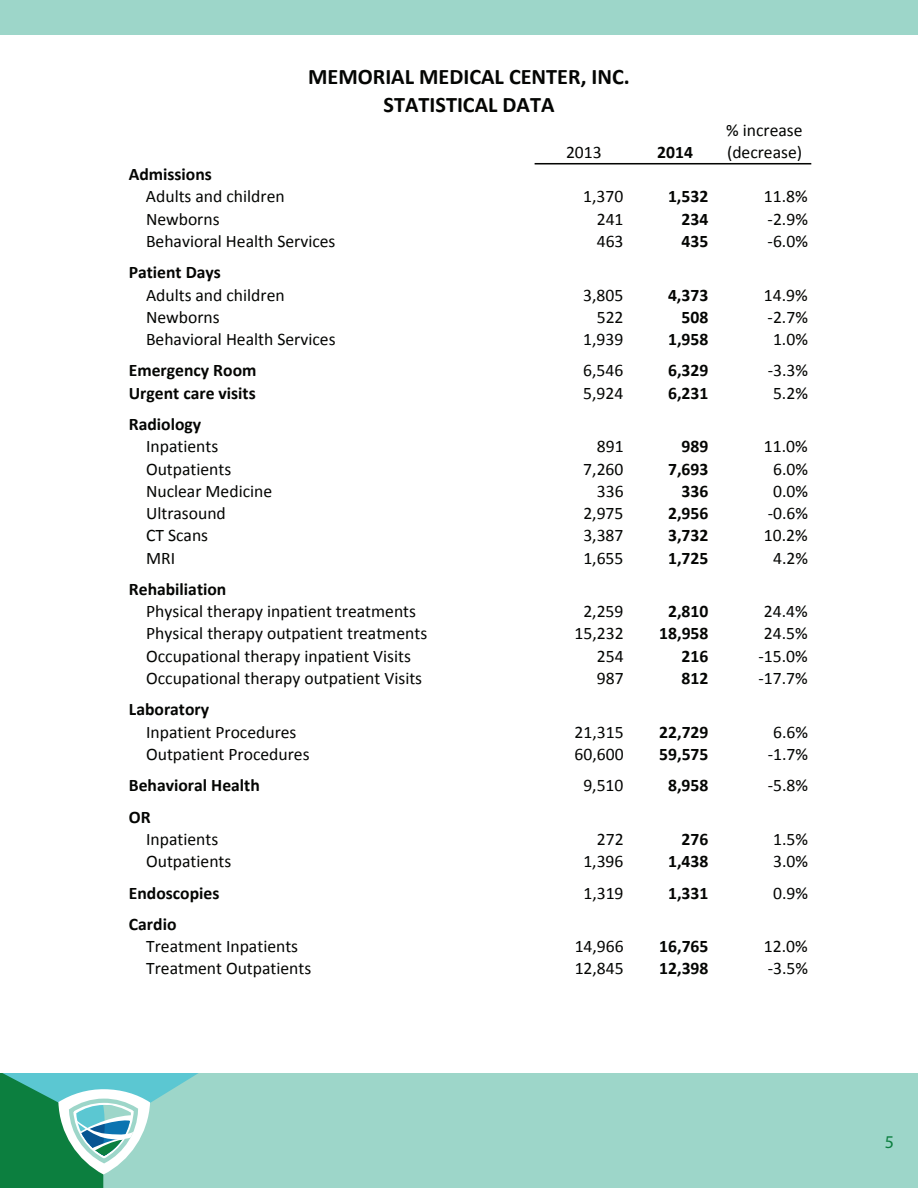
<style>
.page{position:relative;width:918px;height:1188px;background:#fff}
.page>*{position:absolute;margin:0;border:0;box-sizing:border-box;transform-origin:0 0}
.t1{font:700 22.2px/28.3px "Calibri";color:#040503;text-align:center}
.t2{font:18px "Myriad Pro";color:#0c7f3f}
.t3{font:17.7px "Calibri";color:#040503}
.t4{font:700 17.7px "Calibri";color:#040503}
</style>
<div class="page">
<div style="left:0;top:0;width:918px;height:36px;background:#9dd6c9"></div>
<div style="left:442px;top:1001px;width:476px;height:187px;background:#9dd6c9"></div>
<div style="left:292px;top:1073px;width:150px;height:115px;background:#9dd6c9"></div>
<svg style="left:0;top:1073px;width:292px;height:115px;background:#79c1ae"></svg>
<div style="left:0;top:36px;width:918px;height:1037px;background:#fff"></div>
<hr style="left:535px;top:163px;width:276px;height:2px;background:#040503">
<p class="t1" style="left:308px;top:64px;width:323px">MEMORIAL MEDICAL CENTER, INC.<br>STATISTICAL DATA</p>
<p class="t3" style="left:726px;top:123px;width:78px">% increase</p>
<p class="t3" style="left:566px;top:146px;width:37px">2013</p>
<p class="t4" style="left:657px;top:146px;width:37px">2014</p>
<p class="t3" style="left:727px;top:146px;width:77px">(decrease)</p>
<p class="t4" style="left:129px;top:168px;width:85px">Admissions</p>
<p class="t3" style="left:146px;top:190px;width:140px">Adults and children</p>
<p class="t3" style="left:583px;top:190px;width:42px">1,370</p>
<p class="t4" style="left:668px;top:190px;width:42px">1,532</p>
<p class="t3" style="left:764px;top:190px;width:45px">11.8%</p>
<p class="t3" style="left:146px;top:212px;width:75px">Newborns</p>
<p class="t3" style="left:597px;top:212px;width:28px">241</p>
<p class="t4" style="left:682px;top:213px;width:28px">234</p>
<p class="t3" style="left:768px;top:212px;width:42px">‐2.9%</p>
<p class="t3" style="left:146px;top:235px;width:191px">Behavioral Health Services</p>
<p class="t3" style="left:597px;top:235px;width:28px">463</p>
<p class="t4" style="left:682px;top:235px;width:28px">435</p>
<p class="t3" style="left:768px;top:235px;width:42px">‐6.0%</p>
<p class="t4" style="left:129px;top:266px;width:94px">Patient Days</p>
<p class="t3" style="left:146px;top:288px;width:140px">Adults and children</p>
<p class="t3" style="left:583px;top:288px;width:42px">3,805</p>
<p class="t4" style="left:668px;top:289px;width:42px">4,373</p>
<p class="t3" style="left:764px;top:288px;width:45px">14.9%</p>
<p class="t3" style="left:146px;top:311px;width:75px">Newborns</p>
<p class="t3" style="left:597px;top:311px;width:28px">522</p>
<p class="t4" style="left:682px;top:311px;width:28px">508</p>
<p class="t3" style="left:768px;top:311px;width:42px">‐2.7%</p>
<p class="t3" style="left:146px;top:333px;width:191px">Behavioral Health Services</p>
<p class="t3" style="left:583px;top:333px;width:42px">1,939</p>
<p class="t4" style="left:668px;top:333px;width:42px">1,958</p>
<p class="t3" style="left:773px;top:333px;width:36px">1.0%</p>
<p class="t4" style="left:129px;top:364px;width:129px">Emergency Room</p>
<p class="t3" style="left:583px;top:364px;width:42px">6,546</p>
<p class="t4" style="left:668px;top:364px;width:42px">6,329</p>
<p class="t3" style="left:768px;top:364px;width:42px">‐3.3%</p>
<p class="t4" style="left:129px;top:387px;width:128px">Urgent care visits</p>
<p class="t3" style="left:583px;top:386px;width:42px">5,924</p>
<p class="t4" style="left:668px;top:387px;width:42px">6,231</p>
<p class="t3" style="left:773px;top:386px;width:36px">5.2%</p>
<p class="t4" style="left:129px;top:418px;width:74px">Radiology</p>
<p class="t3" style="left:146px;top:440px;width:74px">Inpatients</p>
<p class="t3" style="left:597px;top:440px;width:28px">891</p>
<p class="t4" style="left:682px;top:440px;width:28px">989</p>
<p class="t3" style="left:764px;top:440px;width:45px">11.0%</p>
<p class="t3" style="left:146px;top:462px;width:87px">Outpatients</p>
<p class="t3" style="left:583px;top:462px;width:42px">7,260</p>
<p class="t4" style="left:668px;top:463px;width:42px">7,693</p>
<p class="t3" style="left:773px;top:462px;width:36px">6.0%</p>
<p class="t3" style="left:146px;top:485px;width:128px">Nuclear Medicine</p>
<p class="t3" style="left:597px;top:485px;width:28px">336</p>
<p class="t4" style="left:682px;top:485px;width:28px">336</p>
<p class="t3" style="left:773px;top:485px;width:36px">0.0%</p>
<p class="t3" style="left:146px;top:507px;width:81px">Ultrasound</p>
<p class="t3" style="left:583px;top:507px;width:42px">2,975</p>
<p class="t4" style="left:668px;top:507px;width:42px">2,956</p>
<p class="t3" style="left:768px;top:507px;width:42px">‐0.6%</p>
<p class="t3" style="left:146px;top:529px;width:64px">CT Scans</p>
<p class="t3" style="left:583px;top:529px;width:42px">3,387</p>
<p class="t4" style="left:668px;top:529px;width:42px">3,732</p>
<p class="t3" style="left:764px;top:529px;width:45px">10.2%</p>
<p class="t3" style="left:146px;top:551px;width:31px">MRI</p>
<p class="t3" style="left:583px;top:551px;width:42px">1,655</p>
<p class="t4" style="left:668px;top:551px;width:42px">1,725</p>
<p class="t3" style="left:773px;top:551px;width:36px">4.2%</p>
<p class="t4" style="left:129px;top:583px;width:99px">Rehabiliation</p>
<p class="t3" style="left:146px;top:605px;width:271px">Physical therapy inpatient treatments</p>
<p class="t3" style="left:583px;top:605px;width:42px">2,259</p>
<p class="t4" style="left:668px;top:605px;width:42px">2,810</p>
<p class="t3" style="left:764px;top:605px;width:45px">24.4%</p>
<p class="t3" style="left:146px;top:627px;width:283px">Physical therapy outpatient treatments</p>
<p class="t3" style="left:575px;top:627px;width:51px">15,232</p>
<p class="t4" style="left:659px;top:627px;width:51px">18,958</p>
<p class="t3" style="left:764px;top:627px;width:45px">24.5%</p>
<p class="t3" style="left:146px;top:649px;width:266px">Occupational therapy inpatient Visits</p>
<p class="t3" style="left:597px;top:649px;width:28px">254</p>
<p class="t4" style="left:682px;top:650px;width:28px">216</p>
<p class="t3" style="left:759px;top:649px;width:51px">‐15.0%</p>
<p class="t3" style="left:146px;top:672px;width:278px">Occupational therapy outpatient Visits</p>
<p class="t3" style="left:597px;top:672px;width:28px">987</p>
<p class="t4" style="left:682px;top:672px;width:28px">812</p>
<p class="t3" style="left:759px;top:672px;width:51px">‐17.7%</p>
<p class="t4" style="left:129px;top:703px;width:82px">Laboratory</p>
<p class="t3" style="left:146px;top:725px;width:152px">Inpatient Procedures</p>
<p class="t3" style="left:575px;top:725px;width:51px">21,315</p>
<p class="t4" style="left:659px;top:726px;width:51px">22,729</p>
<p class="t3" style="left:773px;top:725px;width:36px">6.6%</p>
<p class="t3" style="left:146px;top:748px;width:165px">Outpatient Procedures</p>
<p class="t3" style="left:575px;top:748px;width:51px">60,600</p>
<p class="t4" style="left:659px;top:748px;width:51px">59,575</p>
<p class="t3" style="left:768px;top:748px;width:42px">‐1.7%</p>
<p class="t4" style="left:129px;top:779px;width:133px">Behavioral Health</p>
<p class="t3" style="left:583px;top:779px;width:42px">9,510</p>
<p class="t4" style="left:668px;top:779px;width:42px">8,958</p>
<p class="t3" style="left:768px;top:779px;width:42px">‐5.8%</p>
<p class="t4" style="left:129px;top:811px;width:23px">OR</p>
<p class="t3" style="left:146px;top:833px;width:74px">Inpatients</p>
<p class="t3" style="left:597px;top:833px;width:28px">272</p>
<p class="t4" style="left:682px;top:833px;width:28px">276</p>
<p class="t3" style="left:773px;top:833px;width:36px">1.5%</p>
<p class="t3" style="left:146px;top:855px;width:87px">Outpatients</p>
<p class="t3" style="left:583px;top:855px;width:42px">1,396</p>
<p class="t4" style="left:668px;top:855px;width:42px">1,438</p>
<p class="t3" style="left:773px;top:855px;width:36px">3.0%</p>
<p class="t4" style="left:129px;top:886px;width:92px">Endoscopies</p>
<p class="t3" style="left:583px;top:886px;width:42px">1,319</p>
<p class="t4" style="left:668px;top:886px;width:42px">1,331</p>
<p class="t3" style="left:773px;top:886px;width:36px">0.9%</p>
<p class="t4" style="left:129px;top:918px;width:49px">Cardio</p>
<p class="t3" style="left:146px;top:940px;width:154px">Treatment Inpatients</p>
<p class="t3" style="left:575px;top:940px;width:51px">14,966</p>
<p class="t4" style="left:659px;top:940px;width:51px">16,765</p>
<p class="t3" style="left:764px;top:940px;width:45px">12.0%</p>
<p class="t3" style="left:146px;top:962px;width:167px">Treatment Outpatients</p>
<p class="t3" style="left:575px;top:962px;width:51px">12,845</p>
<p class="t4" style="left:659px;top:962px;width:51px">12,398</p>
<p class="t3" style="left:768px;top:962px;width:42px">‐3.5%</p>
<p class="t2" style="left:885px;top:1130px;width:11px">5</p>
</div>
